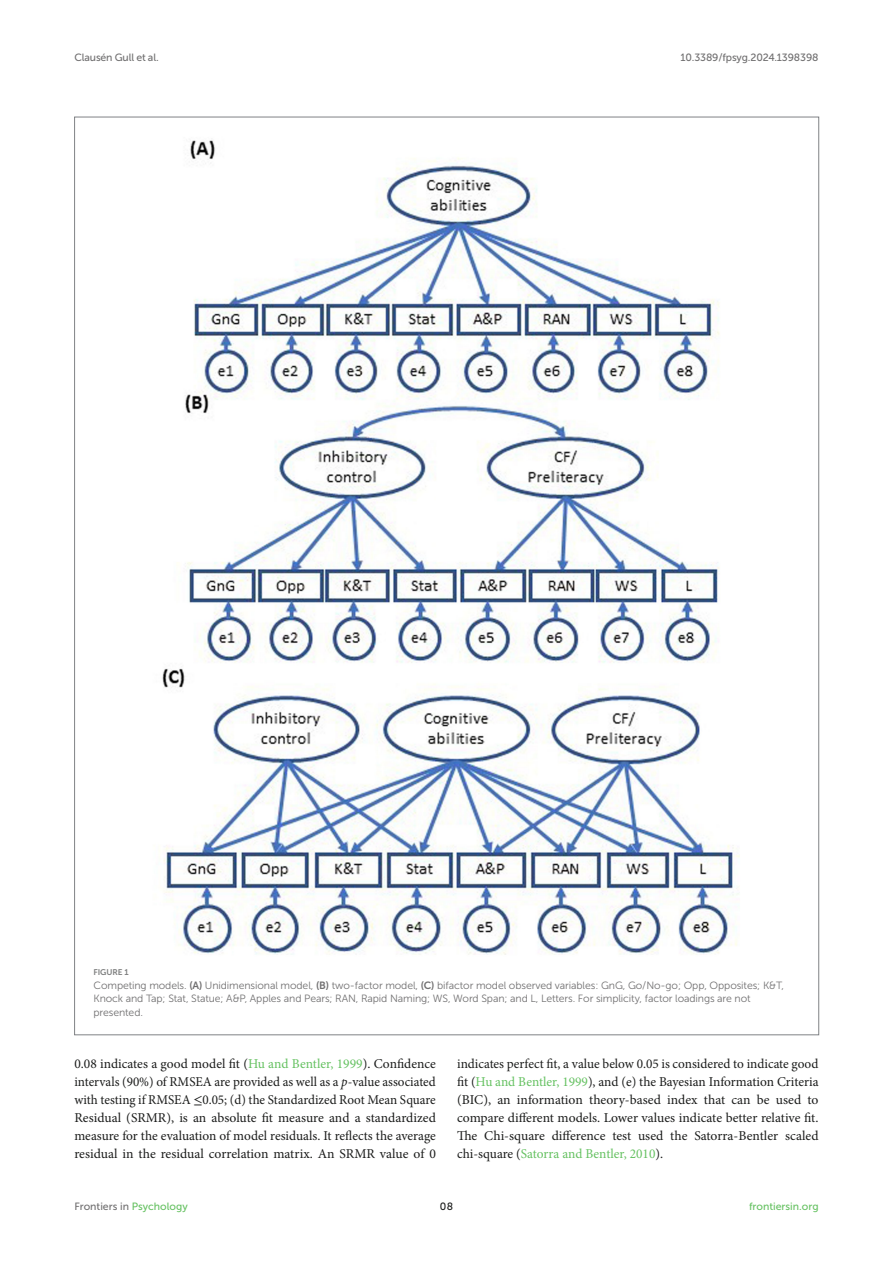
<style>
.page{position:relative;width:893px;height:1263px;background:#fff}
.page>*{position:absolute;margin:0;border:0;box-sizing:border-box;transform-origin:0 0}
.TEXT{font:13.5px/18px "Minion Pro";color:#1b1c1b;text-align:justify}
.FIG_LEG{font:10.5px/13.5px "Museo Sans 300";letter-spacing:-.01em;color:#706f70}
.t1{font:10.5px "Museo Sans 500";letter-spacing:-.015em;color:#706f70}
.t2{font:10.5px "Museo Sans 500";color:#65c161}
.t3{font:10.5px "Museo Sans 500";color:#1b1c1b}
.FIG_HD{font:8.25px "Museo Sans 700";letter-spacing:-.01em;color:#7e7f7f}
.s1{font-family:"Museo Sans 700"}
.s2{color:#65c161}
.s3{font-style:italic}
.s4{font-family:"STIX General"}
</style>
<div class="page">
<img style="left:162px;top:140px;width:578px;height:815px">
<p class="t1" style="left:74px;top:51px;width:86px">Clausén Gull et al.</p>
<p class="t1" style="left:681px;top:51px;width:139px">10.3389/fpsyg.2024.1398398</p>
<p class="FIG_HD" style="left:94px;top:968px;width:37px">FIGURE 1</p>
<p class="FIG_LEG" style="left:94px;top:978px;width:692px">Competing models. <span class="s1">(A)</span> Unidimensional model, <span class="s1">(B)</span> two-factor model, <span class="s1">(C)</span> bifactor model observed variables: GnG, Go/No-go; Opp, Opposites; K&amp;T,<br>Knock and Tap; Stat, Statue; A&amp;P, Apples and Pears; RAN, Rapid Naming; WS, Word Span; and L, Letters. For simplicity, factor loadings are not presented.</p>
<p class="TEXT" style="left:74px;top:1055px;width:363px">0.08 indicates a good model fit (<span class="s2">Hu and Bentler, 1999</span>). Confidence intervals (90%) of RMSEA are provided as well as a <span class="s3">p</span>-value associated with testing if RMSEA <span class="s4">≤</span>0.05; (d) the Standardized Root Mean Square Residual (SRMR), is an absolute fit measure and a standardized measure for the evaluation of model residuals. It reflects the average residual in the residual correlation matrix. An SRMR value of 0</p>
<p class="TEXT" style="left:457px;top:1055px;width:363px">indicates perfect fit, a value below 0.05 is considered to indicate good fit (<span class="s2">Hu and Bentler, 1999</span>), and (e) the Bayesian Information Criteria (BIC), an information theory-based index that can be used to compare different models. Lower values indicate better relative fit.<br>The Chi-square difference test used the Satorra-Bentler scaled chi-square (<span class="s2">Satorra and Bentler, 2010</span>).</p>
<p class="t1" style="left:74px;top:1200px;width:115px">Frontiers in <span class="s2">Psychology</span></p>
<p class="t3" style="left:440px;top:1200px;width:15px">08</p>
<p class="t2" style="left:749px;top:1200px;width:71px">frontiersin.org</p>
</div>
